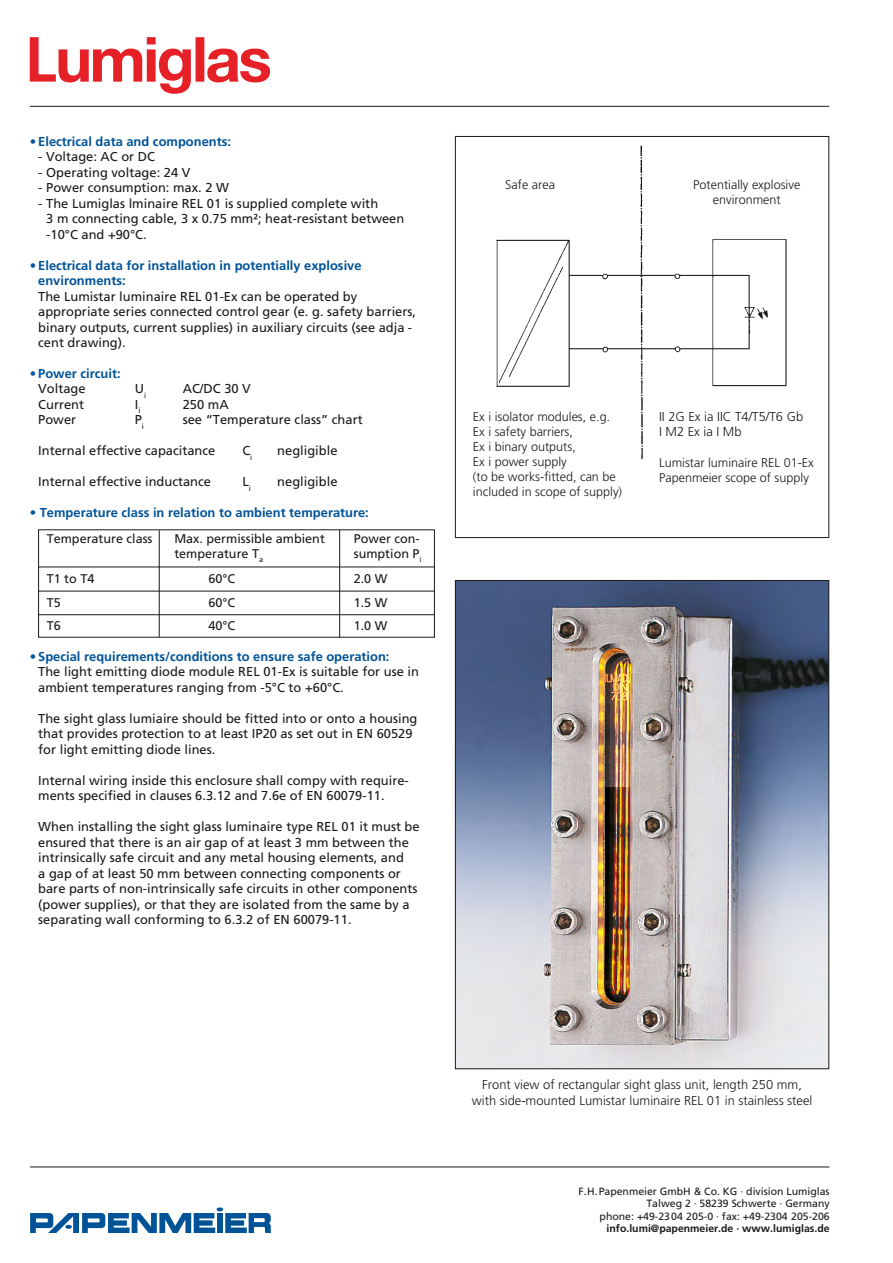
<style>
.page{position:relative;width:893px;height:1263px;background:#fff}
.page>*{position:absolute;margin:0;border:0;box-sizing:border-box;transform-origin:0 0}
.t1{font:12.9px/15.5px "Frutiger";color:#1a1a18}
.t2{font:700 12.9px/15.5px "Frutiger";color:#005397}
.t3{font:300 12.9px "Frutiger";color:#1a1a18}
.t4{font:300 12.6px "Frutiger";color:#1a1a18}
.t5{font:12.6px "Frutiger";color:#1a1a18}
.t6{font:10.5px "Frutiger";color:#1a1a18}
.t7{font:700 10.5px "Frutiger";color:#1a1a18}
.s1{font-weight:700;color:#005397}
.s2{font-weight:400;color:#1a1a18}
</style>
<div class="page">
<hr style="left:30px;top:1166px;width:799px;height:1px;background:#1a1a18">
<svg style="left:30px;top:1207px;width:241px;height:26px"></svg>
<hr style="left:38px;top:567px;width:396px;height:1px;background:#1a1a18">
<hr style="left:159px;top:530px;width:1px;height:107px;background:#1a1a18">
<hr style="left:339px;top:529px;width:1px;height:109px;background:#1a1a18">
<hr style="left:38px;top:591px;width:396px;height:1px;background:#1a1a18">
<hr style="left:38px;top:614px;width:396px;height:1px;background:#1a1a18">
<img style="left:457px;top:582px;width:370px;height:485px">
<img style="left:496px;top:145px;width:291px;height:314px">
<div style="left:455px;top:136px;width:374px;height:402px;border:1px solid #1a1a18"></div>
<hr style="left:30px;top:106px;width:799px;height:1px;background:#1a1a18">
<svg style="left:30px;top:37px;width:240px;height:57px"></svg>
<p class="t2" style="left:30px;top:134px;width:203px">• Electrical data and components:</p>
<p class="t1" style="left:38px;top:149px;width:118px">- Voltage: AC or DC</p>
<p class="t1" style="left:38px;top:165px;width:154px">- Operating voltage: 24 V</p>
<p class="t1" style="left:38px;top:180px;width:192px">- Power consumption: max. 2 W</p>
<p class="t1" style="left:38px;top:196px;width:341px">- The Lumiglas lminaire REL 01 is supplied complete with</p>
<p class="t1" style="left:46px;top:211px;width:360px">3 m connecting cable, 3 x 0.75 mm²; heat-resistant between</p>
<p class="t1" style="left:46px;top:226px;width:102px">-10°C and +90°C.</p>
<p class="t2" style="left:30px;top:257px;width:333px">• Electrical data for installation in potentially explosive</p>
<p class="t1" style="left:38px;top:273px;width:321px"><span class="s1">environments:<br></span>The Lumistar luminaire REL 01-Ex can be operated by</p>
<p class="t1" style="left:38px;top:304px;width:379px">appropriate series connected control gear (e. g. safety barriers, binary outputs, current supplies) in auxiliary circuits (see adja - cent drawing).</p>
<p class="t2" style="left:38px;top:366px;width:84px;text-indent:-9px">• Power circuit:<br><span class="s2">Voltage</span></p>
<p class="t1" style="left:135px;top:381px;width:13px">U<sub>i</sub></p>
<p class="t1" style="left:183px;top:381px;width:70px">AC/DC 30 V</p>
<p class="t1" style="left:38px;top:397px;width:47px">Current</p>
<p class="t1" style="left:135px;top:397px;width:7px">I<sub>i</sub></p>
<p class="t1" style="left:183px;top:397px;width:47px">250 mA</p>
<p class="t1" style="left:38px;top:412px;width:39px">Power</p>
<p class="t1" style="left:135px;top:412px;width:11px">P<sub>i</sub></p>
<p class="t1" style="left:183px;top:412px;width:181px">see “Temperature class” chart</p>
<p class="t1" style="left:38px;top:443px;width:179px">Internal effective capacitance</p>
<p class="t1" style="left:242px;top:443px;width:11px">C<sub>i</sub></p>
<p class="t1" style="left:277px;top:443px;width:62px">negligible</p>
<p class="t1" style="left:38px;top:474px;width:174px">Internal effective inductance</p>
<p class="t1" style="left:242px;top:474px;width:10px">L<sub>i</sub></p>
<p class="t1" style="left:277px;top:474px;width:62px">negligible</p>
<p class="t2" style="left:30px;top:505px;width:341px">• Temperature class in relation to ambient temperature:</p>
<p class="t5" style="left:47px;top:531px;width:107px">Temperature class</p>
<p class="t5" style="left:174px;top:531px;width:152px">Max. permissible ambient</p>
<p class="t5" style="left:354px;top:531px;width:67px">Power con-</p>
<p class="t5" style="left:174px;top:546px;width:90px">temperature T<sub>a</sub></p>
<p class="t5" style="left:354px;top:546px;width:69px">sumption P<sub>i</sub></p>
<p class="t5" style="left:47px;top:571px;width:49px">T1 to T4</p>
<p class="t5" style="left:208px;top:571px;width:28px">60°C</p>
<p class="t5" style="left:354px;top:571px;width:35px">2.0 W</p>
<p class="t5" style="left:47px;top:595px;width:16px">T5</p>
<p class="t5" style="left:208px;top:595px;width:28px">60°C</p>
<p class="t5" style="left:354px;top:595px;width:35px">1.5 W</p>
<p class="t5" style="left:47px;top:618px;width:16px">T6</p>
<p class="t5" style="left:208px;top:618px;width:28px">40°C</p>
<p class="t5" style="left:354px;top:618px;width:35px">1.0 W</p>
<p class="t1" style="left:38px;top:649px;width:382px;text-indent:-9px"><span class="s1">• Special requirements/conditions to ensure safe operation:<br></span>The light emitting diode module REL 01-Ex is suitable for use in ambient temperatures ranging from -5°C to +60°C.</p>
<p class="t1" style="left:38px;top:711px;width:381px">The sight glass lumiaire should be fitted into or onto a housing that provides protection to at least IP20 as set out in EN 60529</p>
<p class="t1" style="left:38px;top:742px;width:179px">for light emitting diode lines.</p>
<p class="t1" style="left:38px;top:773px;width:372px">Internal wiring inside this enclosure shall compy with require&shy;ments specified in clauses 6.3.12 and 7.6e of EN 60079-11.</p>
<p class="t1" style="left:38px;top:819px;width:383px">When installing the sight glass luminaire type REL 01 it must be ensured that there is an air gap of at least 3 mm between the intrinsically safe circuit and any metal housing elements, and</p>
<p class="t1" style="left:38px;top:865px;width:381px">a gap of at least 50 mm between connecting components or bare parts of non-intrinsically safe circuits in other components (power supplies), or that they are isolated from the same by a separating wall conforming to 6.3.2 of EN 60079-11.</p>
<p class="t4" style="left:505px;top:177px;width:51px">Safe area</p>
<p class="t4" style="left:693px;top:177px;width:109px">Potentially explosive</p>
<p class="t4" style="left:713px;top:193px;width:69px">environment</p>
<p class="t4" style="left:473px;top:409px;width:139px">Ex i isolator modules, e.g.</p>
<p class="t4" style="left:473px;top:424px;width:102px">Ex i safety barriers,</p>
<p class="t4" style="left:473px;top:439px;width:104px">Ex i binary outputs,</p>
<p class="t4" style="left:473px;top:454px;width:95px">Ex i power supply</p>
<p class="t4" style="left:473px;top:469px;width:144px">(to be works-fitted, can be</p>
<p class="t4" style="left:473px;top:485px;width:151px">included in scope of supply)</p>
<p class="t3" style="left:659px;top:409px;width:146px">II 2G Ex ia IIC T4/T5/T6 Gb</p>
<p class="t3" style="left:659px;top:424px;width:84px">I M2 Ex ia I Mb</p>
<p class="t4" style="left:659px;top:455px;width:156px">Lumistar luminaire REL 01-Ex</p>
<p class="t4" style="left:659px;top:471px;width:151px">Papenmeier scope of supply</p>
<p class="t3" style="left:482px;top:1077px;width:321px">Front view of rectangular sight glass unit, length 250 mm,</p>
<p class="t3" style="left:472px;top:1093px;width:342px">with side-mounted Lumistar luminaire REL 01 in stainless steel</p>
<p class="t6" style="left:578px;top:1185px;width:253px">F.H.Papenmeier GmbH &amp; Co. KG · division Lumiglas</p>
<p class="t6" style="left:646px;top:1197px;width:185px">Talweg 2 · 58239 Schwerte · Germany</p>
<p class="t6" style="left:600px;top:1210px;width:232px">phone: +49-2304 205-0 · fax: +49-2304 205-206</p>
<p class="t7" style="left:607px;top:1222px;width:225px">info.lumi@papenmeier.de · www.lumiglas.de</p>
</div>
